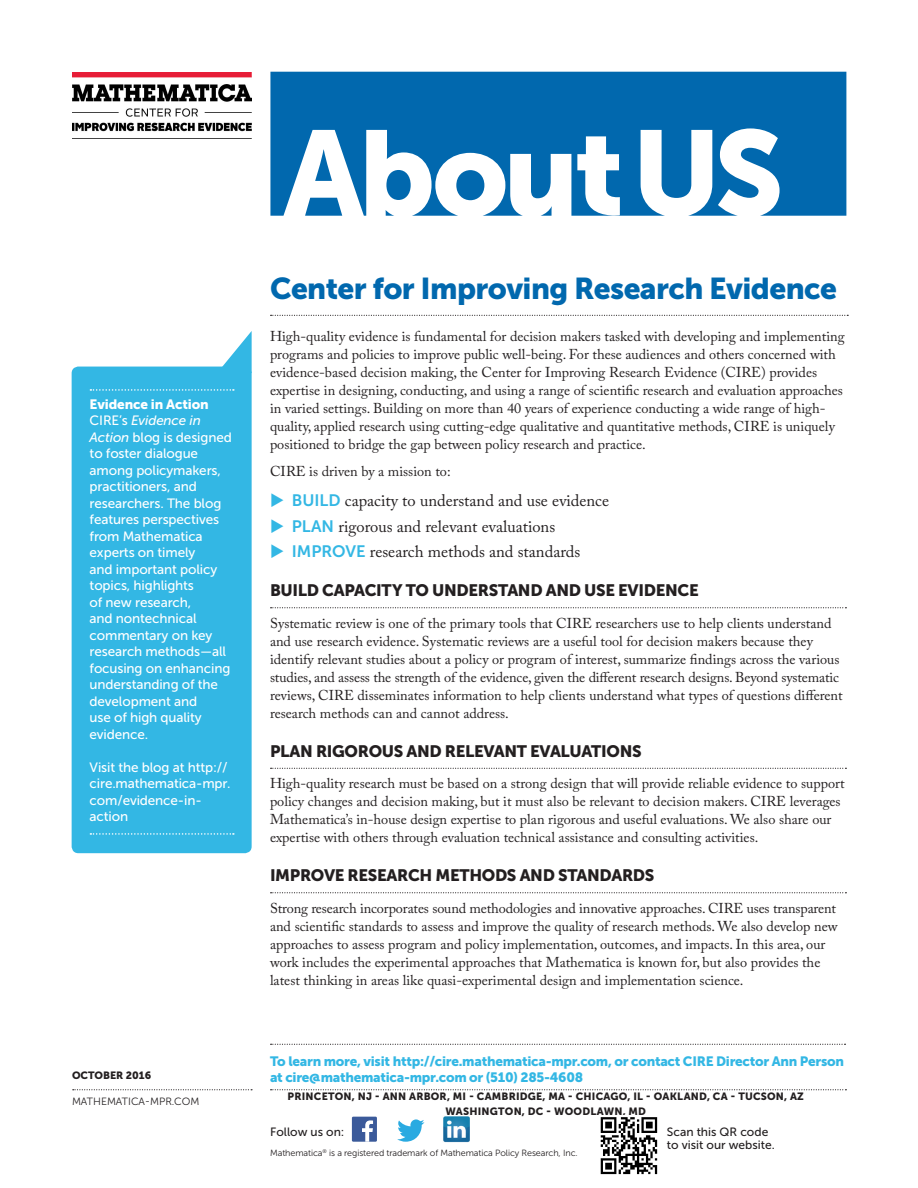
<style>
.page{position:relative;width:918px;height:1188px;background:#fff}
.page>*{position:absolute;margin:0;border:0;box-sizing:border-box;transform-origin:0 0}
.PUBLICATION_TITLE{font:30px "Museo Sans 900";letter-spacing:-.02em;color:#0168ae}
.INTRODUCTION_no_bold{font:16.5px "Adobe Caslon Pro";color:#231f20}
.SUBHEAD___museo_sans{font:16.5px "Museo Sans 900";letter-spacing:-.02em;color:#231f20}
.TEXT___adobe_caslon{font:14.25px/18px "Adobe Caslon Pro";color:#231f20}
.CALLOUT_TEXT___w__ru{font:13.5px/16.5px "Museo Sans 500";letter-spacing:-.01em;color:#fff}
.FOR_MORE_INFORMATION{font:13.5px/16.5px "Museo Sans 900";letter-spacing:-.02em;color:#33b7e4}
.t1{font:12px/13.5px "Museo Sans 500";color:#231f20}
.DATE{font:10.5px/15px "Museo Sans 900";letter-spacing:.02em;color:#231f20;text-align:center}
.MATHEMATICA-MPR_COM{font:10.5px "Museo Sans 300";color:#231f20}
.DATE-2{font:10.5px "Museo Sans 900";color:#231f20}
.t2{font:9px "Museo Sans 300";letter-spacing:-.01em;color:#231f20}
.s1{font-family:"Museo Sans 900"}
.s2{font-style:italic}
.s3{color:#33b7e4}
.s4{font-family:"Museo Sans 700";color:#33b7e4}
</style>
<div class="page">
<svg style="left:73px;top:1089px;width:179px;height:1px"></svg>
<svg style="left:271px;top:1089px;width:575px;height:1px"></svg>
<svg style="left:270px;top:72px;width:576px;height:144px;fill:#0168ae"></svg>
<img style="left:72px;top:72px;width:180px;height:60px">
<svg style="left:271px;top:315px;width:577px;height:1px"></svg>
<svg style="left:271px;top:607px;width:575px;height:1px"></svg>
<svg style="left:271px;top:768px;width:575px;height:1px"></svg>
<svg style="left:271px;top:892px;width:575px;height:1px"></svg>
<svg style="left:271px;top:1044px;width:575px;height:1px"></svg>
<svg style="left:217px;top:331px;width:35px;height:40px"></svg>
<div style="left:72px;top:367px;width:180px;height:486px;background:#33b7e4;border-radius:7px"></div>
<svg style="left:90px;top:389px;width:144px;height:2px"></svg>
<svg style="left:90px;top:833px;width:144px;height:2px"></svg>
<div style="left:352px;top:1117px;width:25px;height:25px;background:#3b5a9a"></div>
<svg style="left:362px;top:1120px;width:11px;height:22px"></svg>
<svg style="left:397px;top:1119px;width:27px;height:23px"></svg>
<img style="left:443px;top:1116px;width:26px;height:27px">
<img style="left:600px;top:1117px;width:58px;height:58px">
<p class="CALLOUT_TEXT___w__ru" style="left:90px;top:396px;width:144px"><span class="s1">Evidence in Action<br></span>CIRE’s <span class="s2">Evidence in<br>Action</span> blog is designed to foster dialogue among policymakers, practitioners, and researchers. The blog features perspectives from Mathematica experts on timely<br>and important policy topics, highlights<br>of new research,<br>and nontechnical commentary on key research methods—all focusing on enhancing understanding of the development and<br>use of high quality evidence.</p>
<p class="CALLOUT_TEXT___w__ru" style="left:90px;top:759px;width:142px">Visit the blog at http:// cire.mathematica-mpr. com/evidence-in&shy;action</p>
<p class="DATE-2" style="left:72px;top:1070px;width:81px">OCTOBER 2016</p>
<p class="MATHEMATICA-MPR_COM" style="left:72px;top:1096px;width:129px">MATHEMATICA-MPR.COM</p>
<p class="PUBLICATION_TITLE" style="left:270px;top:271px;width:568px">Center for Improving Research Evidence</p>
<p class="TEXT___adobe_caslon" style="left:270px;top:328px;width:576px">High-quality evidence is fundamental for decision makers tasked with developing and implementing programs and policies to improve public well-being. For these audiences and others concerned with evidence-based decision making, the Center for Improving Research Evidence (CIRE) provides expertise in designing, conducting, and using a range of scientific research and evaluation approaches in varied settings. Building on more than 40 years of experience conducting a wide range of high&shy;quality, applied research using cutting-edge qualitative and quantitative methods, CIRE is uniquely positioned to bridge the gap between policy research and practice.</p>
<p class="TEXT___adobe_caslon" style="left:270px;top:463px;width:182px">CIRE is driven by a mission to:</p>
<p class="INTRODUCTION_no_bold" style="left:270px;top:491px;width:341px"><span class="s3">◆</span> <span class="s4">BUILD</span> capacity to understand and use evidence</p>
<p class="INTRODUCTION_no_bold" style="left:270px;top:517px;width:287px"><span class="s3">◆</span> <span class="s4">PLAN</span> rigorous and relevant evaluations</p>
<p class="INTRODUCTION_no_bold" style="left:270px;top:542px;width:312px"><span class="s3">◆</span> <span class="s4">IMPROVE</span> research methods and standards</p>
<p class="SUBHEAD___museo_sans" style="left:270px;top:581px;width:430px">BUILD CAPACITY TO UNDERSTAND AND USE EVIDENCE</p>
<p class="TEXT___adobe_caslon" style="left:270px;top:614px;width:574px">Systematic review is one of the primary tools that CIRE researchers use to help clients understand and use research evidence. Systematic reviews are a useful tool for decision makers because they identify relevant studies about a policy or program of interest, summarize findings across the various studies, and assess the strength of the evidence, given the different research designs. Beyond systematic reviews, CIRE disseminates information to help clients understand what types of questions different research methods can and cannot address.</p>
<p class="SUBHEAD___museo_sans" style="left:270px;top:742px;width:373px">PLAN RIGOROUS AND RELEVANT EVALUATIONS</p>
<p class="TEXT___adobe_caslon" style="left:270px;top:775px;width:576px">High-quality research must be based on a strong design that will provide reliable evidence to support policy changes and decision making, but it must also be relevant to decision makers. CIRE leverages Mathematica’s in-house design expertise to plan rigorous and useful evaluations. We also share our expertise with others through evaluation technical assistance and consulting activities.</p>
<p class="SUBHEAD___museo_sans" style="left:270px;top:866px;width:386px">IMPROVE RESEARCH METHODS AND STANDARDS</p>
<p class="TEXT___adobe_caslon" style="left:270px;top:899px;width:569px">Strong research incorporates sound methodologies and innovative approaches. CIRE uses transparent and scientific standards to assess and improve the quality of research methods. We also develop new approaches to assess program and policy implementation, outcomes, and impacts. In this area, our work includes the experimental approaches that Mathematica is known for, but also provides the latest thinking in areas like quasi-experimental design and implementation science.</p>
<p class="FOR_MORE_INFORMATION" style="left:270px;top:1053px;width:576px">To learn more, visit http://cire.mathematica-mpr.com, or contact CIRE Director Ann Person at cire@mathematica-mpr.com or (510) 285-4608</p>
<p class="DATE" style="left:288px;top:1088px;width:518px">PRINCETON, NJ - ANN ARBOR, MI - CAMBRIDGE, MA - CHICAGO, IL - OAKLAND, CA - TUCSON, AZ<br>WASHINGTON, DC - WOODLAWN, MD</p>
<p class="t1" style="left:270px;top:1125px;width:76px">Follow us on:</p>
<p class="t2" style="left:270px;top:1148px;width:309px">Mathematica<sup>®</sup> is a registered trademark of Mathematica Policy Research, Inc.</p>
<p class="t1" style="left:667px;top:1125px;width:109px">Scan this QR code to visit our website.</p>
</div>
